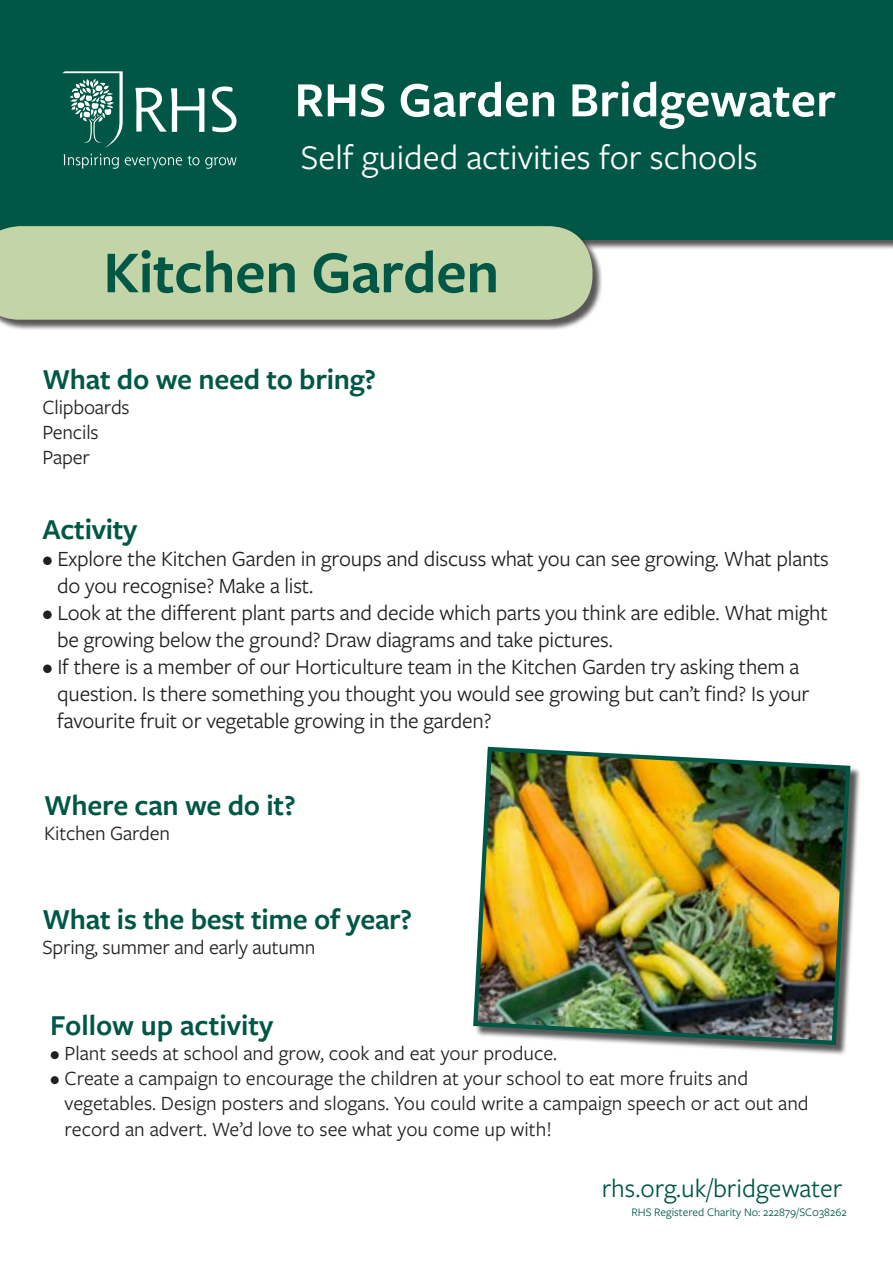
<style>
.page{position:relative;width:893px;height:1263px;background:#fff}
.page>*{position:absolute;margin:0;border:0;box-sizing:border-box;transform-origin:0 0}
.t1{font:600 61.5px "Freight Sans Pro";letter-spacing:-.01em;color:#005746}
.t2{font:600 51px "Freight Sans Pro";color:#fff}
.t3{font:36px "Freight Sans Pro";color:#fff}
.t4{font:600 30px "Freight Sans Pro";letter-spacing:-.01em;color:#005746}
.t5{font:27px "Freight Sans Pro";color:#005746}
.t6{font:22.5px/27px "Freight Sans Pro";letter-spacing:-.01em;color:#231f20}
.t7{font:21px/25.2px "Freight Sans Pro";color:#231f20}
.t8{font:12px "Freight Sans Pro";color:#005746}
</style>
<div class="page">
<div style="left:0;top:0;width:893px;height:239px;background:#005746"></div>
<div style="left:0;top:227px;width:603px;height:103px;background:#231f20;opacity:.75"></div>
<div style="left:0;top:226px;width:592px;height:94px;background:#c3d5a6"></div>
<div style="left:475px;top:748px;width:386px;height:307px;background:#231f20;opacity:.75"></div>
<img style="left:473px;top:746px;width:380px;height:301px">
<svg style="left:62px;top:71px;width:61px;height:77px"></svg>
<svg style="left:135px;top:87px;width:69px;height:45px"></svg>
<svg style="left:212px;top:86px;width:25px;height:47px"></svg>
<svg style="left:64px;top:154px;width:55px;height:15px"></svg>
<svg style="left:125px;top:156px;width:74px;height:13px"></svg>
<svg style="left:205px;top:157px;width:32px;height:12px"></svg>
<h2 class="t2" style="left:294px;top:65px;width:543px">RHS Garden Bridgewater</h2>
<h3 class="t3" style="left:301px;top:134px;width:458px">Self guided activities for schools</h3>
<h1 class="t1" style="left:103px;top:230px;width:398px">Kitchen Garden</h1>
<h3 class="t4" style="left:43px;top:358px;width:335px">What do we need to bring?</h3>
<p class="t7" style="left:43px;top:393px;width:89px">Clipboards<br>Pencils<br>Paper</p>
<h3 class="t4" style="left:43px;top:509px;width:96px">Activity</h3>
<p class="t6" style="left:57px;top:544px;width:773px;text-indent:-15px">• Explore the Kitchen Garden in groups and discuss what you can see growing. What plants do you recognise? Make a list.</p>
<p class="t6" style="left:57px;top:598px;width:772px;text-indent:-15px">• Look at the different plant parts and decide which parts you think are edible. What might be growing below the ground? Draw diagrams and take pictures.</p>
<p class="t6" style="left:57px;top:652px;width:754px;text-indent:-15px">• If there is a member of our Horticulture team in the Kitchen Garden try asking them a question. Is there something you thought you would see growing but can’t find? Is your favourite fruit or vegetable growing in the garden?</p>
<h3 class="t4" style="left:44px;top:784px;width:253px">Where can we do it?</h3>
<p class="t7" style="left:44px;top:819px;width:127px">Kitchen Garden</p>
<h3 class="t4" style="left:43px;top:899px;width:371px">What is the best time of year?</h3>
<p class="t7" style="left:43px;top:934px;width:274px">Spring, summer and early autumn</p>
<h3 class="t4" style="left:50px;top:1005px;width:225px">Follow up activity</h3>
<p class="t7" style="left:50px;top:1040px;width:508px">• Plant seeds at school and grow, cook and eat your produce.</p>
<p class="t7" style="left:65px;top:1065px;width:746px;text-indent:-14px">• Create a campaign to encourage the children at your school to eat more fruits and vegetables. Design posters and slogans. You could write a campaign speech or act out and record an advert. We’d love to see what you come up with!</p>
<p class="t5" style="left:602px;top:1170px;width:242px">rhs.org.uk/bridgewater</p>
<p class="t8" style="left:631px;top:1204px;width:217px">RHS Registered Charity No: 222879/SC038262</p>
</div>
